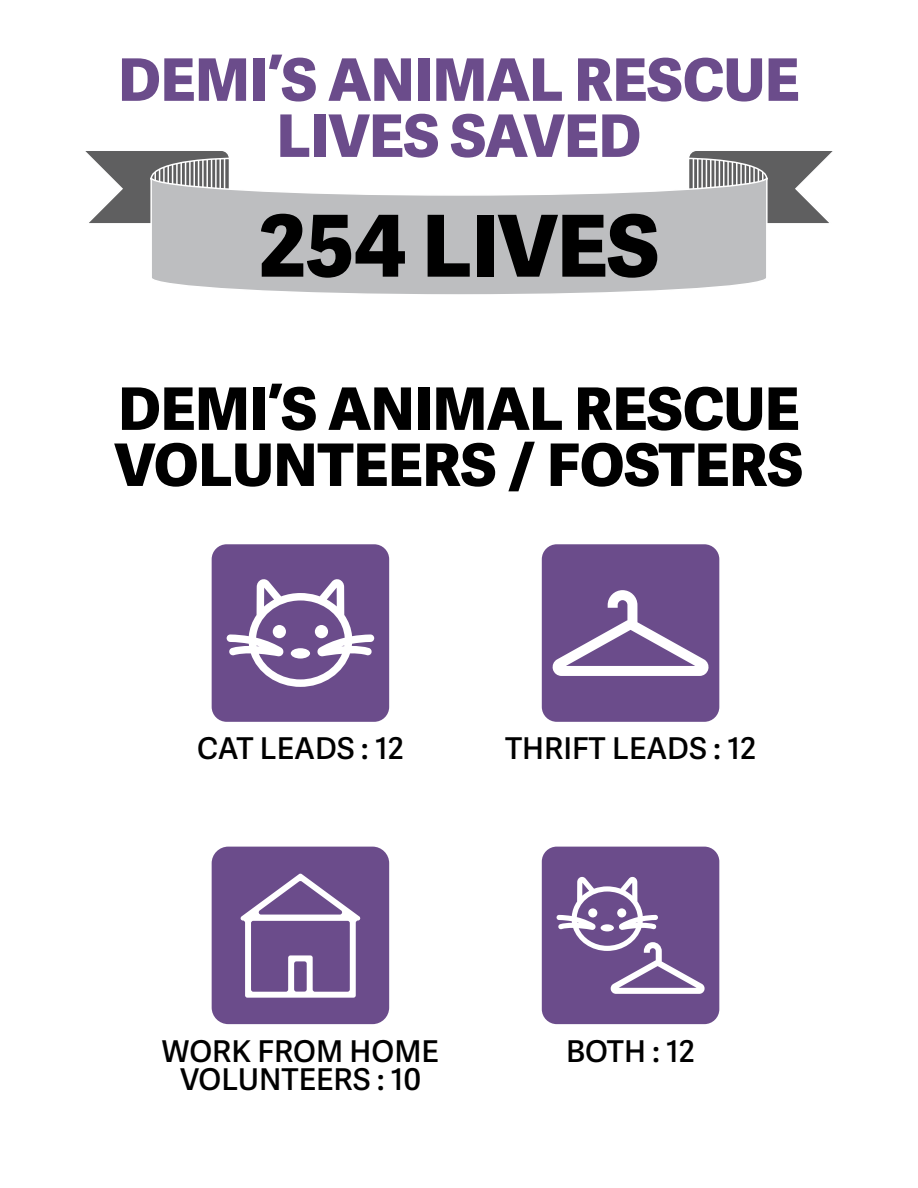
<style>
.page{position:relative;width:918px;height:1188px;background:#fff}
.page>*{position:absolute;margin:0;border:0;box-sizing:border-box;transform-origin:0 0}
.t1{font:800 85.5px "Adelle Sans";color:#000}
.t2{font:800 58.65px/56.1px "Adelle Sans";color:#000}
.t3{font:800 58.65px/56.1px "Adelle Sans";color:#6b4c8b;text-align:center}
.t4{font:600 30px/27.9px "Adelle Sans";color:#000;text-align:center}
</style>
<div class="page">
<svg style="left:689px;top:151px;width:144px;height:72px"></svg>
<svg style="left:85px;top:151px;width:144px;height:72px"></svg>
<svg style="left:150px;top:176px;width:618px;height:119px"></svg>
<div style="left:212px;top:847px;width:177px;height:177px;background:#6b4c8b;border-radius:17px"></div>
<svg style="left:240px;top:873px;width:121px;height:125px"></svg>
<div style="left:212px;top:544px;width:177px;height:178px;background:#6b4c8b;border-radius:15px"></div>
<svg style="left:227px;top:579px;width:147px;height:108px"></svg>
<div style="left:542px;top:544px;width:177px;height:178px;background:#6b4c8b;border-radius:15px"></div>
<svg style="left:552px;top:590px;width:157px;height:86px"></svg>
<div style="left:542px;top:847px;width:177px;height:177px;background:#6b4c8b;border-radius:15px"></div>
<svg style="left:557px;top:877px;width:148px;height:117px"></svg>
<h2 class="t3" style="left:118px;top:53px;width:683px">DEMI’S ANIMAL RESCUE<br>LIVES SAVED</h2>
<h1 class="t1" style="left:259px;top:193px;width:402px">254 LIVES</h1>
<h2 class="t2" style="left:115px;top:382px;width:690px">DEMI’S ANIMAL RESCUE<br>VOLUNTEERS / FOSTERS</h2>
<p class="t4" style="left:197px;top:736px;width:208px">CAT LEADS : 12</p>
<p class="t4" style="left:505px;top:736px;width:252px">THRIFT LEADS : 12</p>
<p class="t4" style="left:162px;top:1038px;width:278px">WORK FROM HOME<br>VOLUNTEERS : 10</p>
<p class="t4" style="left:566px;top:1038px;width:130px">BOTH : 12</p>
</div>
